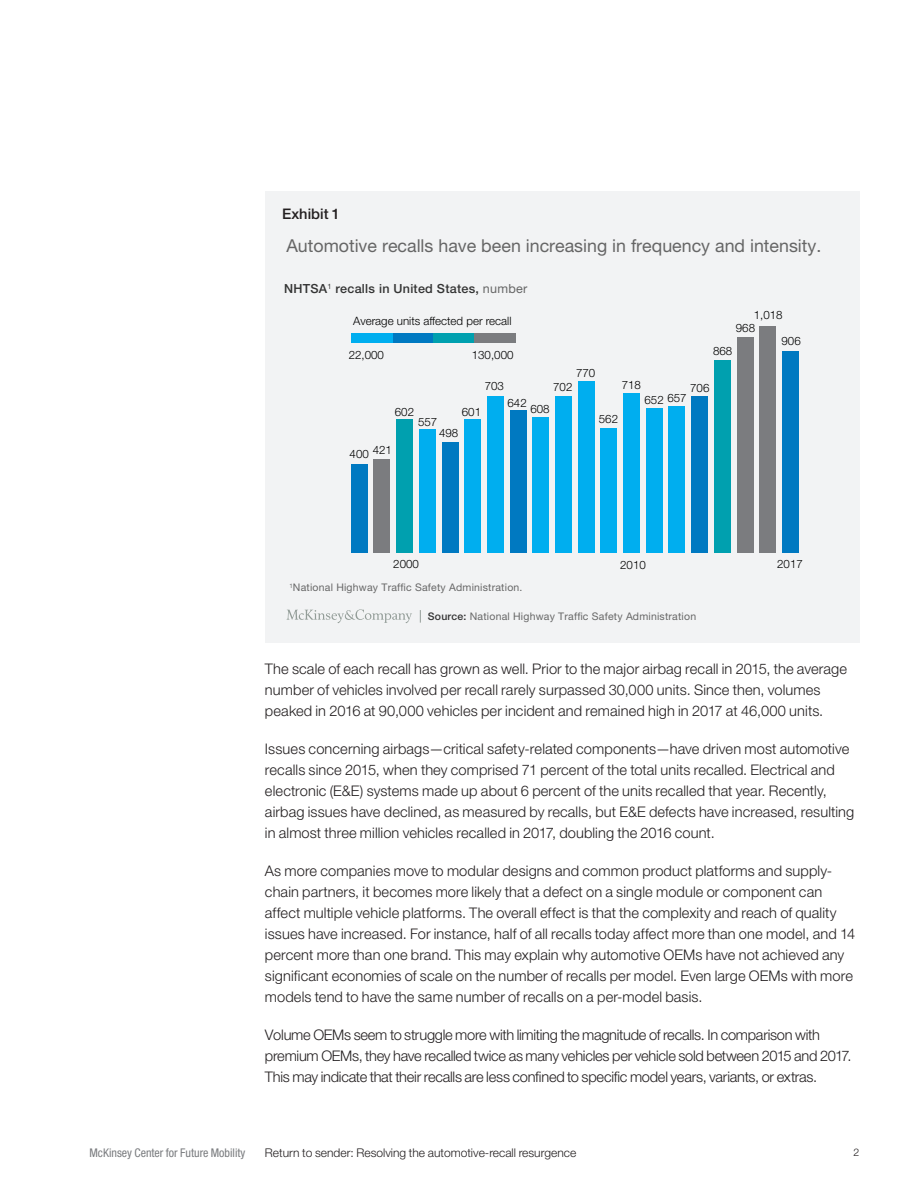
<style>
.page{position:relative;width:918px;height:1188px;background:#fff}
.page>*{position:absolute;margin:0;border:0;box-sizing:border-box;transform-origin:0 0}
.t1{font:17.85px "Helvetica Neue LT Std";color:#666}
.Body{font:300 14.7px/21px "Helvetica Neue LT Std";letter-spacing:.005em;color:#231f20}
.Body-2{font:300 14.7px/21px "Helvetica Neue LT Std";letter-spacing:-.02em;color:#231f20}
.Exhibit_headers{font:500 14.7px "Helvetica Neue LT Std";color:#231f20}
.t2{font:500 12.6px "Helvetica Neue LT Std";letter-spacing:.02em;color:#333}
.t3{font:12.6px "Helvetica Neue LT Std";color:#231f20}
.Footnotes{font:300 12px "Helvetica Neue LT Std";color:#231f20}
.t4{font:condensed 12px "Helvetica Neue LT Std";color:#7a7c7f}
.t5{font:300 11.55px "Helvetica Neue LT Std";color:#000}
.t6{font:10.5px "Helvetica Neue LT Std";letter-spacing:.02em;color:#676767}
.t7{font:300 10.5px "Helvetica Neue LT Std";color:#231f20}
.s1{font-weight:400;color:#666}
.s2{font-weight:500;color:#333}
</style>
<div class="page">
<div style="left:265px;top:191px;width:594px;height:452px;background:#f2f3f4"></div>
<svg style="left:420px;top:610px;width:1px;height:13px"></svg>
<svg style="left:286px;top:609px;width:126px;height:14px"></svg>
<div style="left:351px;top:464px;width:16px;height:89px;background:#0079c1"></div>
<div style="left:374px;top:459px;width:16px;height:94px;background:#7b7c7f"></div>
<div style="left:396px;top:419px;width:17px;height:134px;background:#00a0af"></div>
<div style="left:419px;top:429px;width:17px;height:124px;background:#00aeef"></div>
<div style="left:442px;top:442px;width:16px;height:111px;background:#0079c1"></div>
<div style="left:465px;top:419px;width:16px;height:134px;background:#00aeef"></div>
<div style="left:487px;top:396px;width:17px;height:157px;background:#00aeef"></div>
<div style="left:510px;top:410px;width:16px;height:143px;background:#0079c1"></div>
<div style="left:533px;top:418px;width:16px;height:135px;background:#00aeef"></div>
<div style="left:555px;top:397px;width:17px;height:156px;background:#00aeef"></div>
<div style="left:578px;top:382px;width:16px;height:171px;background:#00aeef"></div>
<div style="left:601px;top:428px;width:16px;height:125px;background:#00aeef"></div>
<div style="left:623px;top:393px;width:17px;height:160px;background:#00aeef"></div>
<div style="left:646px;top:408px;width:16px;height:145px;background:#00aeef"></div>
<div style="left:669px;top:407px;width:16px;height:146px;background:#00aeef"></div>
<div style="left:691px;top:396px;width:17px;height:157px;background:#0079c1"></div>
<div style="left:714px;top:360px;width:17px;height:193px;background:#00a0af"></div>
<div style="left:737px;top:338px;width:16px;height:215px;background:#7b7c7f"></div>
<div style="left:760px;top:326px;width:16px;height:227px;background:#7b7c7f"></div>
<div style="left:782px;top:351px;width:17px;height:202px;background:#0079c1"></div>
<div style="left:392px;top:333px;width:41px;height:10px;background:#0079c1"></div>
<div style="left:351px;top:333px;width:41px;height:10px;background:#00aeef"></div>
<div style="left:433px;top:333px;width:41px;height:10px;background:#00a0af"></div>
<div style="left:474px;top:333px;width:42px;height:10px;background:#7b7c7f"></div>
<p class="t3" style="left:284px;top:203px;width:105px">Exhibit &lt;1&gt; of &lt;3&gt;</p>
<h6 class="Exhibit_headers" style="left:282px;top:205px;width:59px">Exhibit 1</h6>
<p class="t1" style="left:286px;top:235px;width:536px">Automotive recalls have been increasing in frequency and intensity.</p>
<p class="t2" style="left:284px;top:281px;width:245px">NHTSA<sup>1</sup> recalls in United States, <span class="s1">number</span></p>
<p class="t5" style="left:353px;top:313px;width:160px">Average units affected per recall</p>
<p class="t5" style="left:349px;top:348px;width:37px">22,000</p>
<p class="t5" style="left:472px;top:348px;width:43px">130,000</p>
<p class="t5" style="left:485px;top:379px;width:21px">703</p>
<p class="t5" style="left:576px;top:366px;width:21px">770</p>
<p class="t5" style="left:553px;top:380px;width:21px">702</p>
<p class="t5" style="left:622px;top:378px;width:21px">718</p>
<p class="t5" style="left:754px;top:308px;width:30px">1,018</p>
<p class="t5" style="left:782px;top:334px;width:21px">906</p>
<p class="t5" style="left:736px;top:321px;width:21px">968</p>
<p class="t5" style="left:713px;top:344px;width:21px">868</p>
<p class="t5" style="left:690px;top:380px;width:21px">706</p>
<p class="t5" style="left:395px;top:404px;width:21px">602</p>
<p class="t5" style="left:418px;top:415px;width:21px">557</p>
<p class="t5" style="left:462px;top:404px;width:21px">601</p>
<p class="t5" style="left:350px;top:445px;width:44px">400 421</p>
<p class="t5" style="left:439px;top:426px;width:21px">498</p>
<p class="t5" style="left:508px;top:395px;width:21px">642</p>
<p class="t5" style="left:530px;top:402px;width:21px">608</p>
<p class="t5" style="left:599px;top:412px;width:21px">562</p>
<p class="t5" style="left:645px;top:392px;width:44px">652 657</p>
<p class="t5" style="left:393px;top:557px;width:27px">2000</p>
<p class="t5" style="left:620px;top:558px;width:27px">2010</p>
<p class="t5" style="left:777px;top:557px;width:27px">2017</p>
<p class="t6" style="left:289px;top:581px;width:235px"><sup>1</sup>National Highway Traffic Safety Administration.</p>
<p class="t6" style="left:428px;top:610px;width:270px"><span class="s2">Source:</span> National Highway Traffic Safety Administration</p>
<p class="Body" style="left:265px;top:658px;width:584px">The scale of each recall has grown as well. Prior to the major airbag recall in 2015, the average number of vehicles involved per recall rarely surpassed 30,000 units. Since then, volumes peaked in 2016 at 90,000 vehicles per incident and remained high in 2017 at 46,000 units.</p>
<p class="Body" style="left:265px;top:738px;width:591px">Issues concerning airbags—critical safety-related components—have driven most automotive recalls since 2015, when they comprised 71 percent of the total units recalled. Electrical and electronic (E&amp;E) systems made up about 6 percent of the units recalled that year. Recently, airbag issues have declined, as measured by recalls, but E&amp;E defects have increased, resulting in almost three million vehicles recalled in 2017, doubling the 2016 count.</p>
<p class="Body" style="left:265px;top:860px;width:592px">As more companies move to modular designs and common product platforms and supply&shy;chain partners, it becomes more likely that a defect on a single module or component can affect multiple vehicle platforms. The overall effect is that the complexity and reach of quality issues have increased. For instance, half of all recalls today affect more than one model, and 14 percent more than one brand. This may explain why automotive OEMs have not achieved any significant economies of scale on the number of recalls per model. Even large OEMs with more models tend to have the same number of recalls on a per-model basis.</p>
<p class="Body-2" style="left:265px;top:1024px;width:588px">Volume OEMs seem to struggle more with limiting the magnitude of recalls. In comparison with premium OEMs, they have recalled twice as many vehicles per vehicle sold between 2015 and 2017.<br>This may indicate that their recalls are less confined to specific model years, variants, or extras.</p>
<p class="t4" style="left:89px;top:1145px;width:158px">McKinsey Center for Future Mobility</p>
<p class="Footnotes" style="left:265px;top:1145px;width:313px">Return to sender: Resolving the automotive-recall resurgence</p>
<p class="t7" style="left:854px;top:1145px;width:7px">2</p>
</div>
